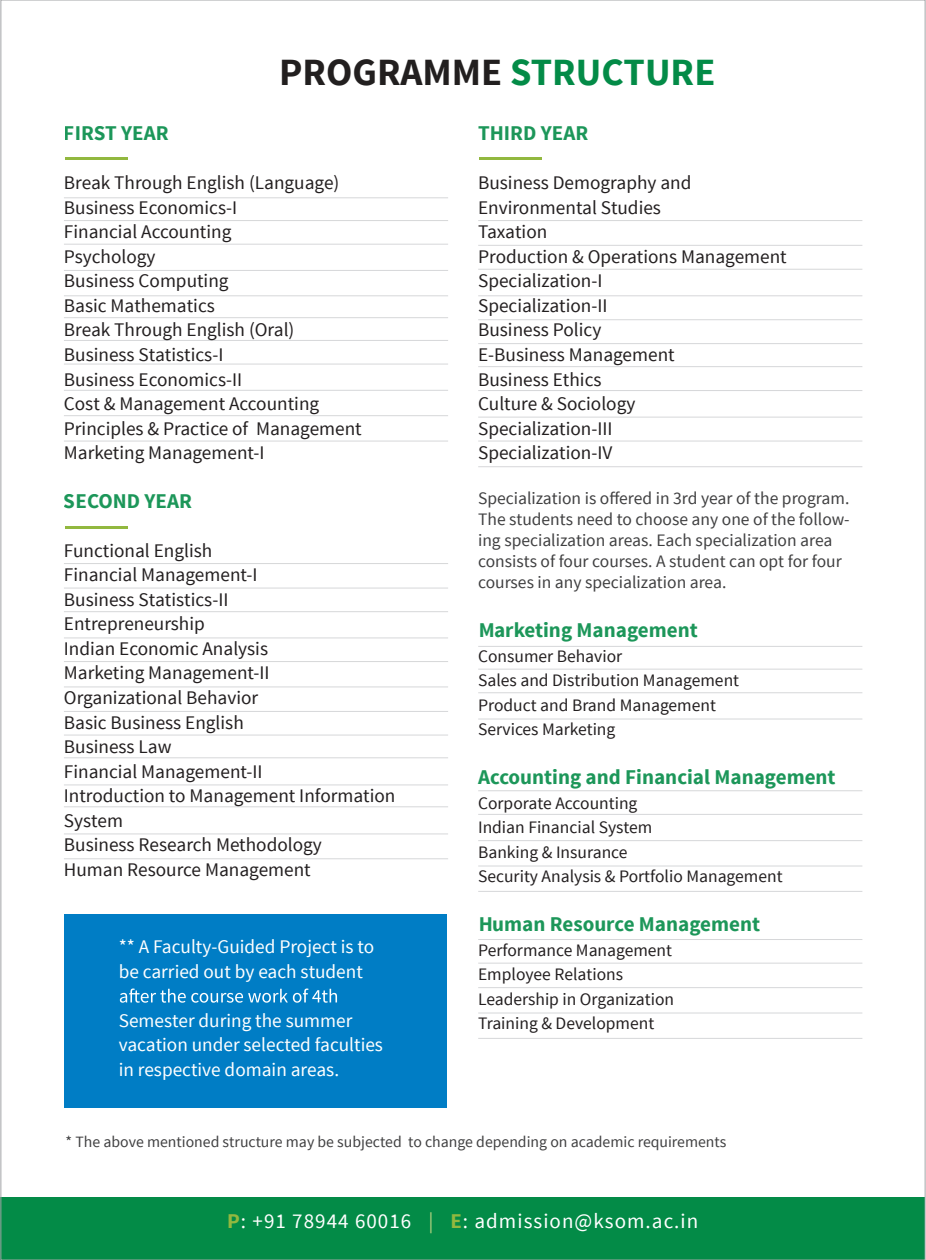
<style>
.page{position:relative;width:926px;height:1260px;background:#fff}
.page>*{position:absolute;margin:0;border:0;box-sizing:border-box;transform-origin:0 0}
.t1{font:700 38.5px "Source Sans Pro";color:#221f1f}
.t2{font:700 21px "Source Sans Pro";color:#038b47}
.t3{font:21px "Source Sans Pro";letter-spacing:.05em;color:#fff}
.t4{font:19.25px/24.5px "Source Sans Pro";color:#231f20}
.t5{font:19.25px/24.5px "Source Sans Pro";color:#fff}
.t6{font:17.5px/24.5px "Source Sans Pro";color:#231f20}
.t7{font:17.5px/21px "Source Sans Pro";color:#404041}
.t8{font:15.75px "Source Sans Pro";color:#404041}
.s1{color:#038b47}
.s2{font-weight:700;color:#92b83f}
.s3{color:#adcf7d}
</style>
<div class="page">
<div style="left:64px;top:914px;width:383px;height:193px;background:#007dc5"></div>
<div style="left:1px;top:1197px;width:924px;height:63px;background:#038b47"></div>
<svg style="left:120px;top:989px;width:217px;height:14px"></svg>
<hr style="left:64px;top:197px;width:384px;height:1px;background:#d6d7d9">
<hr style="left:64px;top:220px;width:384px;height:1px;background:#d6d7d9">
<hr style="left:64px;top:244px;width:384px;height:1px;background:#d6d7d9">
<hr style="left:64px;top:270px;width:384px;height:1px;background:#d6d7d9">
<hr style="left:64px;top:295px;width:384px;height:1px;background:#d6d7d9">
<hr style="left:64px;top:317px;width:384px;height:1px;background:#d6d7d9">
<hr style="left:64px;top:340px;width:384px;height:1px;background:#d6d7d9">
<hr style="left:64px;top:364px;width:384px;height:1px;background:#d6d7d9">
<hr style="left:64px;top:390px;width:384px;height:1px;background:#d6d7d9">
<hr style="left:64px;top:415px;width:384px;height:1px;background:#d6d7d9">
<hr style="left:64px;top:441px;width:384px;height:1px;background:#d6d7d9">
<hr style="left:478px;top:220px;width:384px;height:1px;background:#d6d7d9">
<hr style="left:478px;top:245px;width:384px;height:1px;background:#d6d7d9">
<hr style="left:478px;top:269px;width:384px;height:1px;background:#d6d7d9">
<hr style="left:478px;top:295px;width:384px;height:1px;background:#d6d7d9">
<hr style="left:478px;top:319px;width:384px;height:1px;background:#d6d7d9">
<hr style="left:478px;top:343px;width:384px;height:1px;background:#d6d7d9">
<hr style="left:478px;top:366px;width:384px;height:1px;background:#d6d7d9">
<hr style="left:478px;top:390px;width:384px;height:1px;background:#d6d7d9">
<hr style="left:478px;top:417px;width:384px;height:1px;background:#d6d7d9">
<hr style="left:478px;top:441px;width:384px;height:1px;background:#d6d7d9">
<hr style="left:478px;top:466px;width:384px;height:1px;background:#d6d7d9">
<hr style="left:478px;top:646px;width:384px;height:1px;background:#d6d7d9">
<hr style="left:478px;top:669px;width:384px;height:1px;background:#d6d7d9">
<hr style="left:478px;top:692px;width:384px;height:1px;background:#d6d7d9">
<hr style="left:478px;top:719px;width:384px;height:1px;background:#d6d7d9">
<hr style="left:478px;top:790px;width:384px;height:1px;background:#d6d7d9">
<hr style="left:478px;top:814px;width:384px;height:1px;background:#d6d7d9">
<hr style="left:478px;top:840px;width:384px;height:1px;background:#d6d7d9">
<hr style="left:478px;top:866px;width:384px;height:1px;background:#d6d7d9">
<hr style="left:478px;top:891px;width:384px;height:1px;background:#d6d7d9">
<hr style="left:478px;top:939px;width:384px;height:1px;background:#d6d7d9">
<hr style="left:478px;top:963px;width:384px;height:1px;background:#d6d7d9">
<hr style="left:478px;top:987px;width:384px;height:1px;background:#d6d7d9">
<hr style="left:478px;top:1013px;width:384px;height:1px;background:#d6d7d9">
<hr style="left:478px;top:1038px;width:384px;height:1px;background:#d6d7d9">
<hr style="left:64px;top:563px;width:384px;height:1px;background:#d6d7d9">
<hr style="left:64px;top:588px;width:384px;height:1px;background:#d6d7d9">
<hr style="left:64px;top:611px;width:384px;height:1px;background:#d6d7d9">
<hr style="left:64px;top:638px;width:384px;height:1px;background:#d6d7d9">
<hr style="left:64px;top:661px;width:384px;height:1px;background:#d6d7d9">
<hr style="left:64px;top:687px;width:384px;height:1px;background:#d6d7d9">
<hr style="left:64px;top:711px;width:384px;height:1px;background:#d6d7d9">
<hr style="left:64px;top:735px;width:384px;height:1px;background:#d6d7d9">
<hr style="left:64px;top:757px;width:384px;height:1px;background:#d6d7d9">
<hr style="left:64px;top:785px;width:384px;height:1px;background:#d6d7d9">
<hr style="left:64px;top:806px;width:384px;height:1px;background:#d6d7d9">
<hr style="left:64px;top:834px;width:384px;height:1px;background:#d6d7d9">
<hr style="left:64px;top:858px;width:384px;height:1px;background:#d6d7d9">
<hr style="left:65px;top:157px;width:62px;height:3px;background:#92b83f">
<hr style="left:65px;top:526px;width:62px;height:3px;background:#92b83f">
<hr style="left:479px;top:157px;width:62px;height:3px;background:#92b83f">
<h1 class="t1" style="left:279px;top:48px;width:438px">PROGRAMME <span class="s1">STRUCTURE</span></h1>
<p class="t2" style="left:64px;top:120px;width:106px">FIRST YEAR</p>
<p class="t4" style="left:64px;top:171px;width:299px">Break Through English (Language)<br>Business Economics-I<br>Financial Accounting<br>Psychology<br>Business Computing<br>Basic Mathematics<br>Break Through English (Oral)<br>Business Statistics-I<br>Business Economics-II<br>Cost &amp; Management Accounting<br>Principles &amp; Practice of Management<br>Marketing Management-I</p>
<p class="t2" style="left:64px;top:488px;width:130px">SECOND YEAR</p>
<p class="t4" style="left:64px;top:539px;width:333px">Functional English<br>Financial Management-I<br>Business Statistics-II<br>Entrepreneurship<br>Indian Economic Analysis<br>Marketing Management-II<br>Organizational Behavior<br>Basic Business English<br>Business Law<br>Financial Management-II<br>Introduction to Management Information<br>System<br>Business Research Methodology<br>Human Resource Management</p>
<p class="t5" style="left:119px;top:935px;width:257px">** A Faculty-Guided Project is to be carried out by each student</p>
<p class="t5" style="left:119px;top:1009px;width:266px">Semester during the summer vacation under selected faculties in respective domain areas.</p>
<p class="t2" style="left:478px;top:120px;width:112px">THIRD YEAR</p>
<p class="t4" style="left:478px;top:171px;width:310px">Business Demography and<br>Environmental Studies<br>Taxation<br>Production &amp; Operations Management<br>Specialization-I<br>Specialization-II<br>Business Policy<br>E-Business Management<br>Business Ethics<br>Culture &amp; Sociology<br>Specialization-III<br>Specialization-IV</p>
<p class="t7" style="left:478px;top:488px;width:373px">Specialization is offered in 3rd year of the program.<br>The students need to choose any one of the follow&shy;ing specialization areas. Each specialization area consists of four courses. A student can opt for four courses in any specialization area.</p>
<p class="t2" style="left:478px;top:617px;width:221px">Marketing Management</p>
<p class="t6" style="left:478px;top:644px;width:262px">Consumer Behavior<br>Sales and Distribution Management<br>Product and Brand Management<br>Services Marketing</p>
<p class="t2" style="left:478px;top:764px;width:359px">Accounting and Financial Management</p>
<p class="t6" style="left:478px;top:791px;width:306px">Corporate Accounting<br>Indian Financial System<br>Banking &amp; Insurance<br>Security Analysis &amp; Portfolio Management</p>
<p class="t2" style="left:478px;top:911px;width:283px">Human Resource Management</p>
<p class="t6" style="left:478px;top:938px;width:198px">Performance Management<br>Employee Relations<br>Leadership in Organization<br>Training &amp; Development</p>
<p class="t8" style="left:66px;top:1132px;width:662px">* The above mentioned structure may be subjected to change depending on academic requirements</p>
<p class="t3" style="left:227px;top:1208px;width:473px"><span class="s2">P</span>: +91 78944 60016 <span class="s3">|</span> <span class="s2">E</span>: admission@ksom.ac.in</p>
</div>
